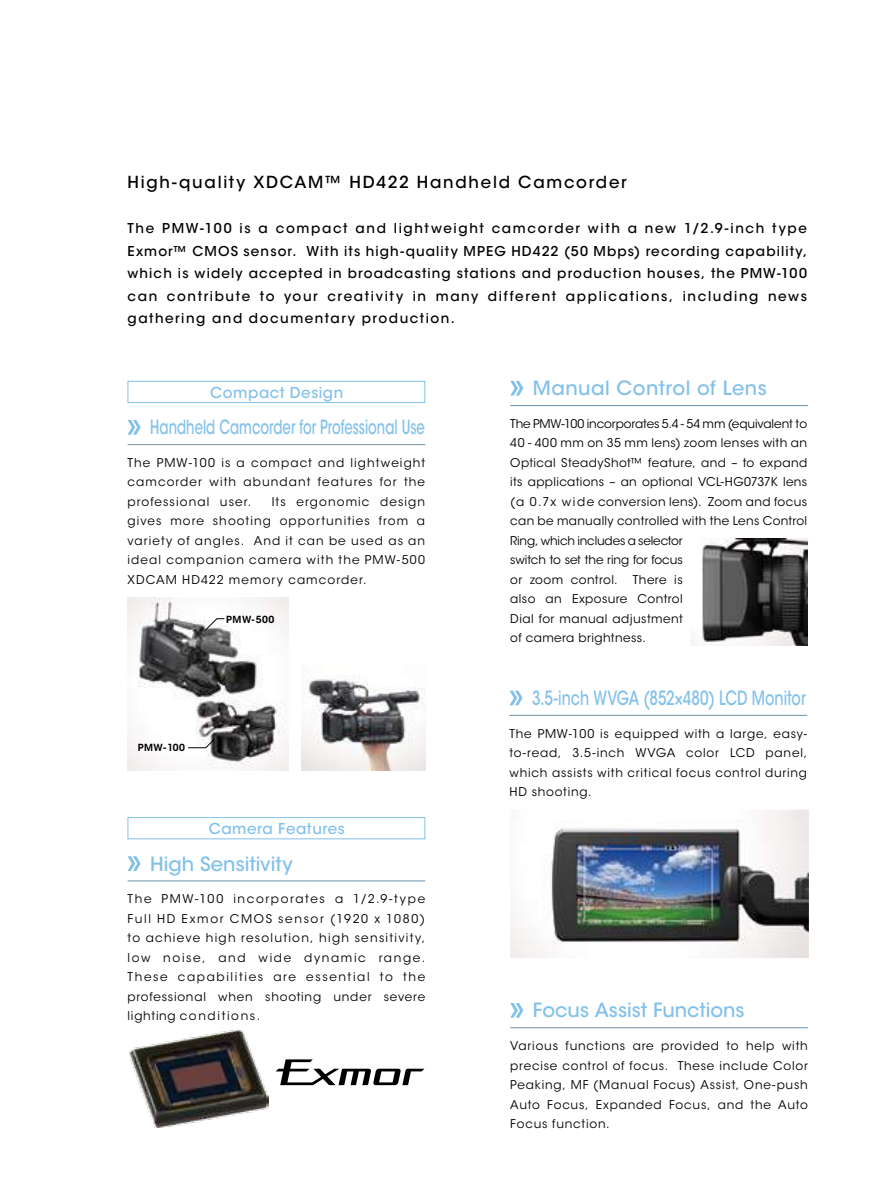
<style>
.page{position:relative;width:893px;height:1191px;background:#fff}
.page>*{position:absolute;margin:0;border:0;box-sizing:border-box;transform-origin:0 0}
.t1{font:500 19.5px "ITC Avant Garde Std";color:#82c1ea}
.t2{font:500 19.5px "ITC Avant Garde Std";color:#82c1ea;scale:.68 1}
.t3{font:500 19.5px "ITC Avant Garde Std";color:#82c1ea;scale:.74 1}
.t4{font:500 19.5px "ITC Avant Garde Std";letter-spacing:.025em;color:#82c1ea}
.t5{font:500 16.5px "ITC Avant Garde Std";letter-spacing:.105em;color:#000}
.t6{font:500 15px "ITC Avant Garde Std";letter-spacing:.035em;color:#82c1ea}
.t7{font:500 13.5px/22.5px "ITC Avant Garde Std";letter-spacing:.11em;color:#000;text-align:justify}
.t8{font:12px/19.5px "ITC Avant Garde Std";letter-spacing:.035em;color:#000;text-align:justify}
.t9{font:600 9.75px "ITC Avant Garde Std";letter-spacing:.05em;color:#000}
</style>
<div class="page">
<svg style="left:510px;top:1003px;width:13px;height:14px"></svg>
<hr style="left:510px;top:1027px;width:298px;height:1px;background:#6d92ab">
<div style="left:128px;top:817px;width:297px;height:22px;border:1px solid #82c1ea"></div>
<svg style="left:128px;top:856px;width:13px;height:15px"></svg>
<hr style="left:128px;top:880px;width:297px;height:1px;background:#6d92ab">
<svg style="left:509px;top:690px;width:14px;height:15px"></svg>
<hr style="left:509px;top:715px;width:298px;height:1px;background:#6d92ab">
<img style="left:510px;top:810px;width:299px;height:148px">
<svg style="left:276px;top:1059px;width:148px;height:26px"></svg>
<img style="left:130px;top:1029px;width:139px;height:98px">
<div style="left:128px;top:381px;width:297px;height:22px;border:1px solid #82c1ea"></div>
<svg style="left:128px;top:420px;width:13px;height:14px"></svg>
<hr style="left:128px;top:444px;width:297px;height:1px;background:#6d92ab">
<img style="left:128px;top:597px;width:161px;height:173px">
<svg style="left:205px;top:618px;width:20px;height:12px"></svg>
<svg style="left:188px;top:739px;width:27px;height:9px"></svg>
<img style="left:302px;top:676px;width:124px;height:94px">
<img style="left:702px;top:538px;width:106px;height:107px">
<svg style="left:510px;top:381px;width:13px;height:14px"></svg>
<hr style="left:510px;top:405px;width:298px;height:1px;background:#6d92ab">
<h2 class="t5" style="left:128px;top:172px;width:501px">High-quality XDCAM™ HD422 Handheld Camcorder</h2>
<p class="t7" style="left:128px;top:217px;width:681px">The PMW-100 is a compact and lightweight camcorder with a new 1/2.9-inch type Exmor™ CMOS sensor. With its high-quality MPEG HD422 (50 Mbps) recording capability, which is widely accepted in broadcasting stations and production houses, the PMW-100 can contribute to your creativity in many different applications, including news gathering and documentary production.</p>
<p class="t6" style="left:210px;top:383px;width:135px">Compact Design</p>
<h1 class="t2" style="left:150px;top:415px;width:405px">Handheld Camcorder for Professional Use</h1>
<p class="t8" style="left:128px;top:453px;width:299px">The PMW-100 is a compact and lightweight camcorder with abundant features for the professional user.</p>
<p class="t8" style="left:128px;top:492px;width:299px;text-indent:144px">Its ergonomic design gives more shooting opportunities from a variety of angles. And it can be used as an ideal companion camera with the PMW-500<br>XDCAM HD422 memory camcorder.</p>
<p class="t9" style="left:226px;top:613px;width:50px">PMW-500</p>
<p class="t9" style="left:138px;top:741px;width:49px">PMW-100</p>
<p class="t6" style="left:209px;top:819px;width:138px">Camera Features</p>
<h1 class="t1" style="left:150px;top:851px;width:144px">High Sensitivity</h1>
<p class="t8" style="left:128px;top:889px;width:299px">The PMW-100 incorporates a 1/2.9-type Full HD Exmor CMOS sensor (1920 x 1080) to achieve high resolution, high sensitivity, low noise, and wide dynamic range.<br>These capabilities are essential to the professional when shooting under severe lighting conditions.</p>
<h1 class="t4" style="left:533px;top:376px;width:235px">Manual Control of Lens</h1>
<p class="t8" style="left:510px;top:414px;width:298px;text-align:left">The PMW-100 incorporates 5.4 - 54 mm (equivalent to 40 - 400 mm on 35 mm lens) zoom lenses with an Optical SteadyShot™ feature, and – to expand its applications – an optional VCL-HG0737K lens (a 0.7x wide conversion lens). Zoom and focus can be manually controlled with the Lens Control Ring, which includes a selector<br>switch to set the ring for focus<br>or zoom control.</p>
<p class="t8" style="left:510px;top:570px;width:174px;text-indent:123px">There is also an Exposure Control Dial for manual adjustment of camera brightness.</p>
<h1 class="t3" style="left:532px;top:686px;width:371px">3.5-inch WVGA (852×480) LCD Monitor</h1>
<p class="t8" style="left:509px;top:723px;width:299px">The PMW-100 is equipped with a large, easy&shy;to-read, 3.5-inch WVGA color LCD panel, which assists with critical focus control during HD shooting.</p>
<h1 class="t1" style="left:533px;top:998px;width:213px">Focus Assist Functions</h1>
<p class="t8" style="left:510px;top:1036px;width:299px">Various functions are provided to help with precise control of focus. These include Color Peaking, MF (Manual Focus) Assist, One-push Auto Focus, Expanded Focus, and the Auto Focus function.</p>
</div>
